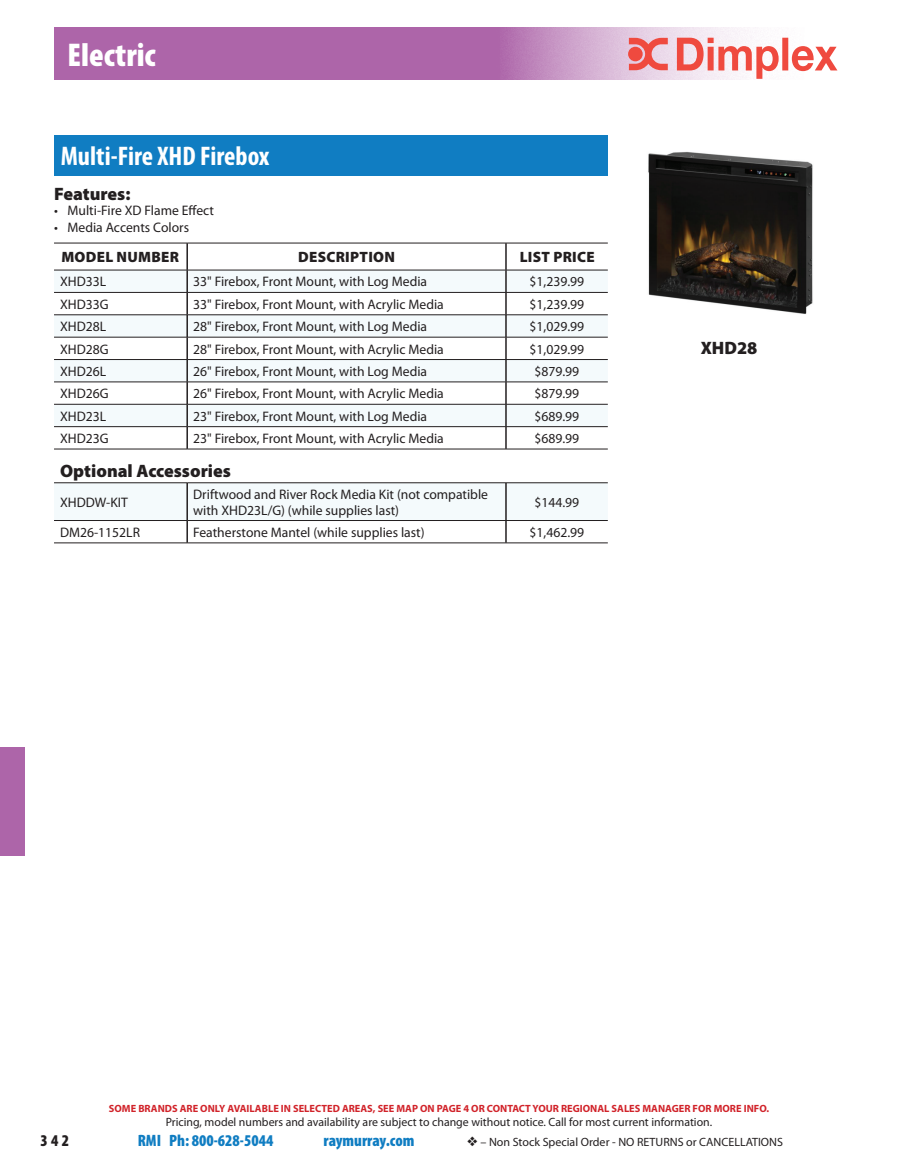
<style>
.page{position:relative;width:905px;height:1168px;background:#fff}
.page>*{position:absolute;margin:0;border:0;box-sizing:border-box;transform-origin:0 0}
.t1{font:900 condensed 33px "Myriad Pro";color:#fff}
.t2{font:700 condensed 27px "Myriad Pro";color:#fff}
.t3{font:900 18px "Myriad Pro";color:#231f20}
.t4{font:900 condensed 16.5px "Myriad Pro";color:#107dc2}
.t5{font:900 condensed 16.5px "Myriad Pro";color:#231f20}
.t6{font:900 15px "Myriad Pro";letter-spacing:.02em;color:#231f20}
.t7{font:13.8px/15.3px "Myriad Pro";color:#231f20}
.t8{font:12px "Myriad Pro";color:#231f20}
.t9{font:700 10.5px "Myriad Pro";color:#d1232a}
</style>
<div class="page">
<div style="left:54px;top:135px;width:554px;height:41px;background:#107dc2"></div>
<div style="left:54px;top:271px;width:554px;height:21px;background:#f4fafc"></div>
<svg style="left:54px;top:293px;width:554px;height:156px"></svg>
<hr style="left:54px;top:243px;width:133px;height:1px;background:#231f20">
<hr style="left:187px;top:243px;width:319px;height:1px;background:#231f20">
<hr style="left:506px;top:243px;width:102px;height:1px;background:#231f20">
<hr style="left:54px;top:270px;width:133px;height:1px;background:#231f20">
<hr style="left:187px;top:270px;width:319px;height:1px;background:#231f20">
<hr style="left:506px;top:270px;width:102px;height:1px;background:#231f20">
<hr style="left:54px;top:292px;width:133px;height:1px;background:#231f20">
<hr style="left:187px;top:292px;width:319px;height:1px;background:#231f20">
<hr style="left:506px;top:292px;width:102px;height:1px;background:#231f20">
<hr style="left:54px;top:314px;width:133px;height:1px;background:#231f20">
<hr style="left:187px;top:314px;width:319px;height:1px;background:#231f20">
<hr style="left:506px;top:314px;width:102px;height:1px;background:#231f20">
<hr style="left:54px;top:337px;width:133px;height:1px;background:#231f20">
<hr style="left:187px;top:337px;width:319px;height:1px;background:#231f20">
<hr style="left:506px;top:337px;width:102px;height:1px;background:#231f20">
<hr style="left:54px;top:359px;width:133px;height:1px;background:#231f20">
<hr style="left:187px;top:359px;width:319px;height:1px;background:#231f20">
<hr style="left:506px;top:359px;width:102px;height:1px;background:#231f20">
<hr style="left:54px;top:382px;width:133px;height:1px;background:#231f20">
<hr style="left:187px;top:382px;width:319px;height:1px;background:#231f20">
<hr style="left:506px;top:382px;width:102px;height:1px;background:#231f20">
<hr style="left:54px;top:404px;width:133px;height:1px;background:#231f20">
<hr style="left:187px;top:404px;width:319px;height:1px;background:#231f20">
<hr style="left:506px;top:404px;width:102px;height:1px;background:#231f20">
<hr style="left:54px;top:426px;width:133px;height:1px;background:#231f20">
<hr style="left:187px;top:426px;width:319px;height:1px;background:#231f20">
<hr style="left:506px;top:426px;width:102px;height:1px;background:#231f20">
<hr style="left:54px;top:449px;width:133px;height:1px;background:#231f20">
<hr style="left:187px;top:449px;width:319px;height:1px;background:#231f20">
<hr style="left:506px;top:449px;width:102px;height:1px;background:#231f20">
<hr style="left:186px;top:270px;width:2px;height:22px;background:#231f20">
<hr style="left:186px;top:293px;width:2px;height:22px;background:#231f20">
<hr style="left:186px;top:315px;width:2px;height:22px;background:#231f20">
<hr style="left:186px;top:337px;width:2px;height:22px;background:#231f20">
<hr style="left:186px;top:360px;width:2px;height:22px;background:#231f20">
<hr style="left:186px;top:382px;width:2px;height:22px;background:#231f20">
<hr style="left:186px;top:404px;width:2px;height:22px;background:#231f20">
<hr style="left:186px;top:427px;width:2px;height:22px;background:#231f20">
<svg style="left:505px;top:243px;width:1px;height:206px"></svg>
<svg style="left:54px;top:483px;width:554px;height:60px"></svg>
<hr style="left:54px;top:482px;width:133px;height:1px;background:#231f20">
<hr style="left:187px;top:482px;width:319px;height:1px;background:#231f20">
<hr style="left:506px;top:482px;width:102px;height:1px;background:#231f20">
<hr style="left:54px;top:520px;width:133px;height:1px;background:#231f20">
<hr style="left:187px;top:520px;width:319px;height:1px;background:#231f20">
<hr style="left:506px;top:520px;width:102px;height:1px;background:#231f20">
<hr style="left:54px;top:543px;width:133px;height:1px;background:#231f20">
<hr style="left:187px;top:543px;width:319px;height:1px;background:#231f20">
<hr style="left:506px;top:543px;width:102px;height:1px;background:#231f20">
<hr style="left:186px;top:243px;width:2px;height:27px;background:#231f20">
<img style="left:648px;top:152px;width:165px;height:162px">
<div style="left:628px;top:135px;width:202px;height:185px;border:2px solid #fff;border-radius:20px"></div>
<svg style="left:54px;top:27px;width:735px;height:53px;background:#b778b3"></svg>
<svg style="left:628px;top:38px;width:209px;height:41px"></svg>
<div style="left:0;top:747px;width:25px;height:108px;background:#ad65a9"></div>
<h1 class="t1" style="left:68px;top:34px;width:90px">Electric</h1>
<h2 class="t2" style="left:61px;top:140px;width:210px">Multi-Fire XHD Firebox</h2>
<h3 class="t3" style="left:54px;top:182px;width:78px">Features:</h3>
<p class="t7" style="left:54px;top:203px;width:161px">• Multi-Fire XD Flame Effect</p>
<p class="t7" style="left:54px;top:219px;width:136px">• Media Accents Colors</p>
<p class="t6" style="left:61px;top:247px;width:119px">MODEL NUMBER</p>
<p class="t6" style="left:298px;top:247px;width:98px">DESCRIPTION</p>
<p class="t6" style="left:519px;top:247px;width:77px">LIST PRICE</p>
<p class="t7" style="left:60px;top:274px;width:48px">XHD33L</p>
<p class="t7" style="left:193px;top:274px;width:235px">33" Firebox, Front Mount, with Log Media</p>
<p class="t7" style="left:529px;top:274px;width:56px">$1,239.99</p>
<p class="t7" style="left:60px;top:296px;width:50px">XHD33G</p>
<p class="t7" style="left:193px;top:296px;width:252px">33" Firebox, Front Mount, with Acrylic Media</p>
<p class="t7" style="left:529px;top:296px;width:56px">$1,239.99</p>
<p class="t7" style="left:60px;top:319px;width:48px">XHD28L</p>
<p class="t7" style="left:193px;top:319px;width:235px">28" Firebox, Front Mount, with Log Media</p>
<p class="t7" style="left:529px;top:319px;width:56px">$1,029.99</p>
<p class="t7" style="left:60px;top:341px;width:50px">XHD28G</p>
<p class="t7" style="left:193px;top:341px;width:252px">28" Firebox, Front Mount, with Acrylic Media</p>
<p class="t7" style="left:529px;top:341px;width:56px">$1,029.99</p>
<p class="t7" style="left:60px;top:363px;width:48px">XHD26L</p>
<p class="t7" style="left:193px;top:363px;width:235px">26" Firebox, Front Mount, with Log Media</p>
<p class="t7" style="left:534px;top:363px;width:46px">$879.99</p>
<p class="t7" style="left:60px;top:386px;width:50px">XHD26G</p>
<p class="t7" style="left:193px;top:386px;width:252px">26" Firebox, Front Mount, with Acrylic Media</p>
<p class="t7" style="left:534px;top:386px;width:46px">$879.99</p>
<p class="t7" style="left:60px;top:408px;width:48px">XHD23L</p>
<p class="t7" style="left:193px;top:408px;width:235px">23" Firebox, Front Mount, with Log Media</p>
<p class="t7" style="left:534px;top:408px;width:46px">$689.99</p>
<p class="t7" style="left:60px;top:430px;width:50px">XHD23G</p>
<p class="t7" style="left:193px;top:430px;width:252px">23" Firebox, Front Mount, with Acrylic Media</p>
<p class="t7" style="left:534px;top:430px;width:46px">$689.99</p>
<h3 class="t3" style="left:60px;top:459px;width:172px">Optional Accessories</h3>
<p class="t7" style="left:60px;top:494px;width:69px">XHDDW-KIT</p>
<p class="t7" style="left:193px;top:487px;width:296px">Driftwood and River Rock Media Kit (not compatible with XHD23L/G) (while supplies last)</p>
<p class="t7" style="left:534px;top:494px;width:46px">$144.99</p>
<p class="t7" style="left:60px;top:524px;width:82px">DM26-1152LR</p>
<p class="t7" style="left:193px;top:524px;width:233px">Featherstone Mantel (while supplies last)</p>
<p class="t7" style="left:529px;top:524px;width:56px">$1,462.99</p>
<h3 class="t3" style="left:700px;top:336px;width:58px">XHD28</h3>
<p class="t9" style="left:109px;top:1102px;width:661px">SOME BRANDS ARE ONLY AVAILABLE IN SELECTED AREAS, SEE MAP ON PAGE 4 OR CONTACT YOUR REGIONAL SALES MANAGER FOR MORE INFO.</p>
<p class="t8" style="left:166px;top:1115px;width:548px">Pricing, model numbers and availability are subject to change without notice. Call for most current information.</p>
<p class="t5" style="left:40px;top:1130px;width:30px">342</p>
<p class="t4" style="left:138px;top:1130px;width:137px">RMI Ph: 800-628-5044</p>
<p class="t4" style="left:323px;top:1130px;width:92px">raymurray.com</p>
<p class="t8" style="left:467px;top:1134px;width:317px">❖ – Non Stock Special Order - NO RETURNS or CANCELLATIONS</p>
</div>
